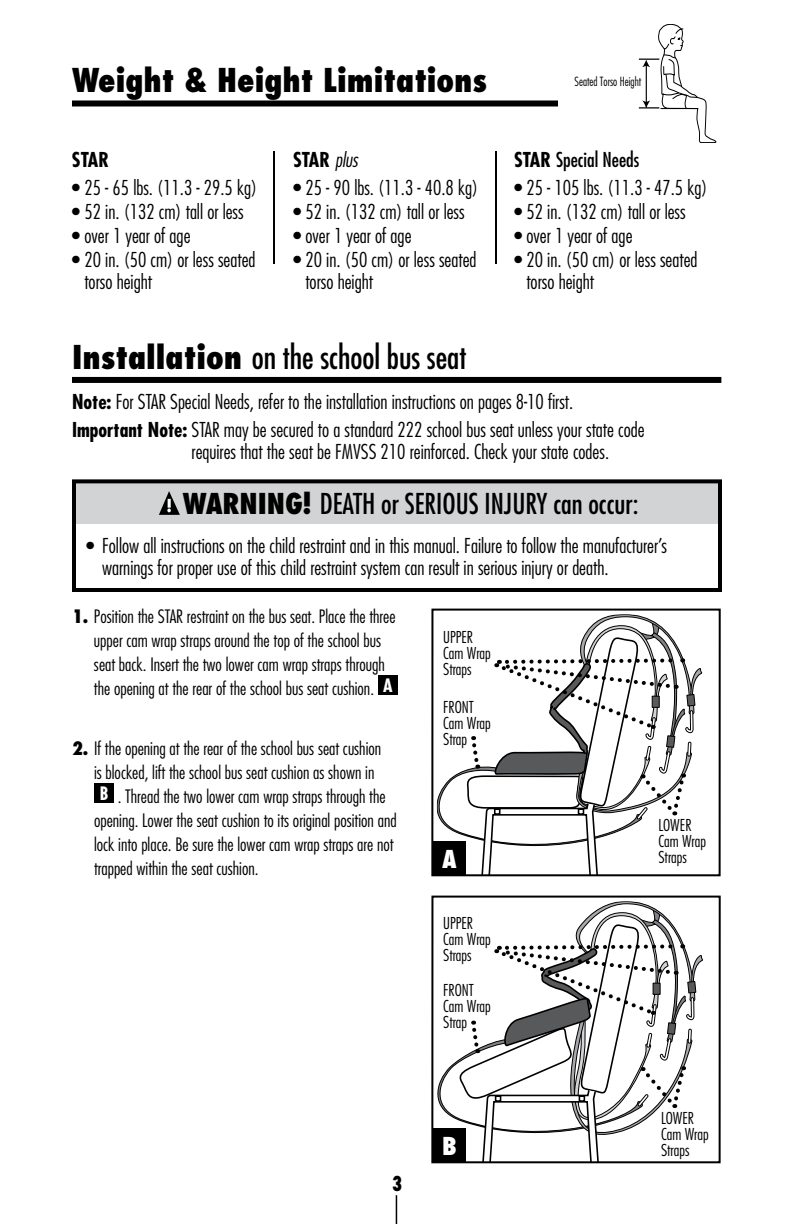
<style>
.page{position:relative;width:792px;height:1224px;background:#fff}
.page>*{position:absolute;margin:0;border:0;box-sizing:border-box;transform-origin:0 0}
.t1{font:condensed 32px "Futura";color:#000}
.t2{font:800 condensed 32px "Futura";color:#000}
.t3{font:condensed 28px "Futura";color:#000}
.t4{font:800 condensed 24px "Futura";color:#fff}
.t5{font:300 condensed 20px/22px "Futura";color:#000}
.t6{font:condensed 20px "Futura";color:#000}
.t7{font:700 condensed 20px "Futura";color:#000}
.t8{font:800 condensed 20px "Futura";color:#000;scale:.84 1}
.t9{font:300 condensed 18px/24px "Futura";color:#000}
.t10{font:300 condensed 16px/16px "Futura";color:#000}
.t11{font:300 condensed 12.4px "Futura";color:#010101;scale:.94 1}
.s1{font-weight:300;font-style:italic}
.s2{font-weight:700}
.s3{font-weight:800}
</style>
<div class="page">
<div style="left:72px;top:100px;width:486px;height:6px;background:#000"></div>
<svg style="left:396px;top:1195px;width:1px;height:29px"></svg>
<div style="left:378px;top:675px;width:20px;height:20px;background:#000"></div>
<div style="left:94px;top:783px;width:20px;height:20px;background:#000"></div>
<div style="left:72px;top:481px;width:647px;height:42px;background:#d1d3d4"></div>
<div style="left:72px;top:479px;width:650px;height:113px;border:4px solid #000"></div>
<svg style="left:159px;top:491px;width:21px;height:24px"></svg>
<div style="left:72px;top:377px;width:649px;height:6px;background:#000"></div>
<hr style="left:273px;top:151px;width:2px;height:113px;background:#000">
<hr style="left:495px;top:151px;width:2px;height:113px;background:#000">
<svg style="left:639px;top:24px;width:78px;height:119px"></svg>
<hr style="left:661px;top:108px;width:37px;height:1px;background:#000">
<div style="left:431px;top:609px;width:290px;height:267px;border:2px solid #000"></div>
<div style="left:432px;top:841px;width:34px;height:34px;background:#000"></div>
<div style="left:431px;top:896px;width:290px;height:267px;border:2px solid #000"></div>
<svg style="left:437px;top:614px;width:265px;height:261px"></svg>
<svg style="left:432px;top:901px;width:271px;height:261px"></svg>
<h1 class="t2" style="left:72px;top:61px;width:417px">Weight &amp; Height Limitations</h1>
<p class="t7" style="left:72px;top:147px;width:39px">STAR</p>
<p class="t5" style="left:72px;top:176px;width:187px">• 25 - 65 lbs. (11.3 - 29.5 kg)</p>
<p class="t5" style="left:72px;top:200px;width:173px">• 52 in. (132 cm) tall or less</p>
<p class="t5" style="left:72px;top:224px;width:120px">• over 1 year of age</p>
<p class="t5" style="left:84px;top:248px;width:173px;text-indent:-12px">• 20 in. (50 cm) or less seated torso height</p>
<p class="t7" style="left:293px;top:147px;width:66px">STAR <span class="s1">plus</span></p>
<p class="t5" style="left:293px;top:176px;width:187px">• 25 - 90 lbs. (11.3 - 40.8 kg)</p>
<p class="t5" style="left:293px;top:200px;width:173px">• 52 in. (132 cm) tall or less</p>
<p class="t5" style="left:293px;top:224px;width:120px">• over 1 year of age</p>
<p class="t5" style="left:305px;top:248px;width:173px;text-indent:-12px">• 20 in. (50 cm) or less seated torso height</p>
<p class="t11" style="left:575px;top:74px;width:73px">Seated Torso Height</p>
<p class="t6" style="left:514px;top:147px;width:127px"><span class="s2">STAR</span> Special Needs</p>
<p class="t5" style="left:514px;top:176px;width:195px">• 25 - 105 lbs. (11.3 - 47.5 kg)</p>
<p class="t5" style="left:514px;top:200px;width:173px">• 52 in. (132 cm) tall or less</p>
<p class="t5" style="left:514px;top:224px;width:120px">• over 1 year of age</p>
<p class="t5" style="left:526px;top:248px;width:173px;text-indent:-12px">• 20 in. (50 cm) or less seated torso height</p>
<h1 class="t1" style="left:72px;top:338px;width:396px"><span class="s3">Installation</span> on the school bus seat</h1>
<p class="t5" style="left:72px;top:388px;width:574px;line-height:28px"><span class="s2">Note:</span> For STAR Special Needs, refer to the installation instructions on pages 8-10 first.<br><span class="s2">Important Note:</span> STAR may be secured to a standard 222 school bus seat unless your state code</p>
<p class="t5" style="left:192px;top:441px;width:419px">requires that the seat be FMVSS 210 reinforced. Check your state codes.</p>
<h2 class="t3" style="left:183px;top:487px;width:457px"><span class="s3">WARNING!</span> DEATH or SERIOUS INJURY can occur:</h2>
<p class="t5" style="left:102px;top:535px;width:567px;text-indent:-16px">• Follow all instructions on the child restraint and in this manual. Failure to follow the manufacturer’s warnings for proper use of this child restraint system can result in serious injury or death.</p>
<p class="t9" style="left:94px;top:604px;width:303px;text-indent:-22px"><span class="s3">1.</span> Position the STAR restraint on the bus seat. Place the three upper cam wrap straps around the top of the school bus seat back. Insert the two lower cam wrap straps through the opening at the rear of the school bus seat cushion. <sup>A</sup></p>
<p class="t9" style="left:72px;top:736px;width:311px"><span class="s3">2.</span> If the opening at the rear of the school bus seat cushion</p>
<p class="t9" style="left:94px;top:760px;width:282px">is blocked, lift the school bus seat cushion as shown in</p>
<p class="t9" style="left:100px;top:784px;width:287px"><sup>B</sup> . Thread the two lower cam wrap straps through the</p>
<p class="t9" style="left:94px;top:808px;width:304px">opening. Lower the seat cushion to its original position and</p>
<p class="t9" style="left:94px;top:832px;width:301px">lock into place. Be sure the lower cam wrap straps are not</p>
<p class="t9" style="left:94px;top:856px;width:166px">trapped within the seat cushion.</p>
<p class="t10" style="left:443px;top:629px;width:49px">UPPER<br>Cam Wrap<br>Straps</p>
<p class="t10" style="left:443px;top:699px;width:49px">FRONT<br>Cam Wrap<br>Strap</p>
<p class="t4" style="left:442px;top:844px;width:16px">A</p>
<p class="t10" style="left:443px;top:915px;width:49px">UPPER<br>Cam Wrap<br>Straps</p>
<p class="t10" style="left:443px;top:982px;width:49px">FRONT<br>Cam Wrap<br>Strap</p>
<p class="t8" style="left:392px;top:1171px;width:14px">3</p>
<p class="t4" style="left:442px;top:1131px;width:16px">B</p>
<p class="t10" style="left:658px;top:817px;width:49px">LOWER<br>Cam Wrap<br>Straps</p>
<p class="t10" style="left:661px;top:1110px;width:49px">LOWER<br>Cam Wrap<br>Straps</p>
</div>
